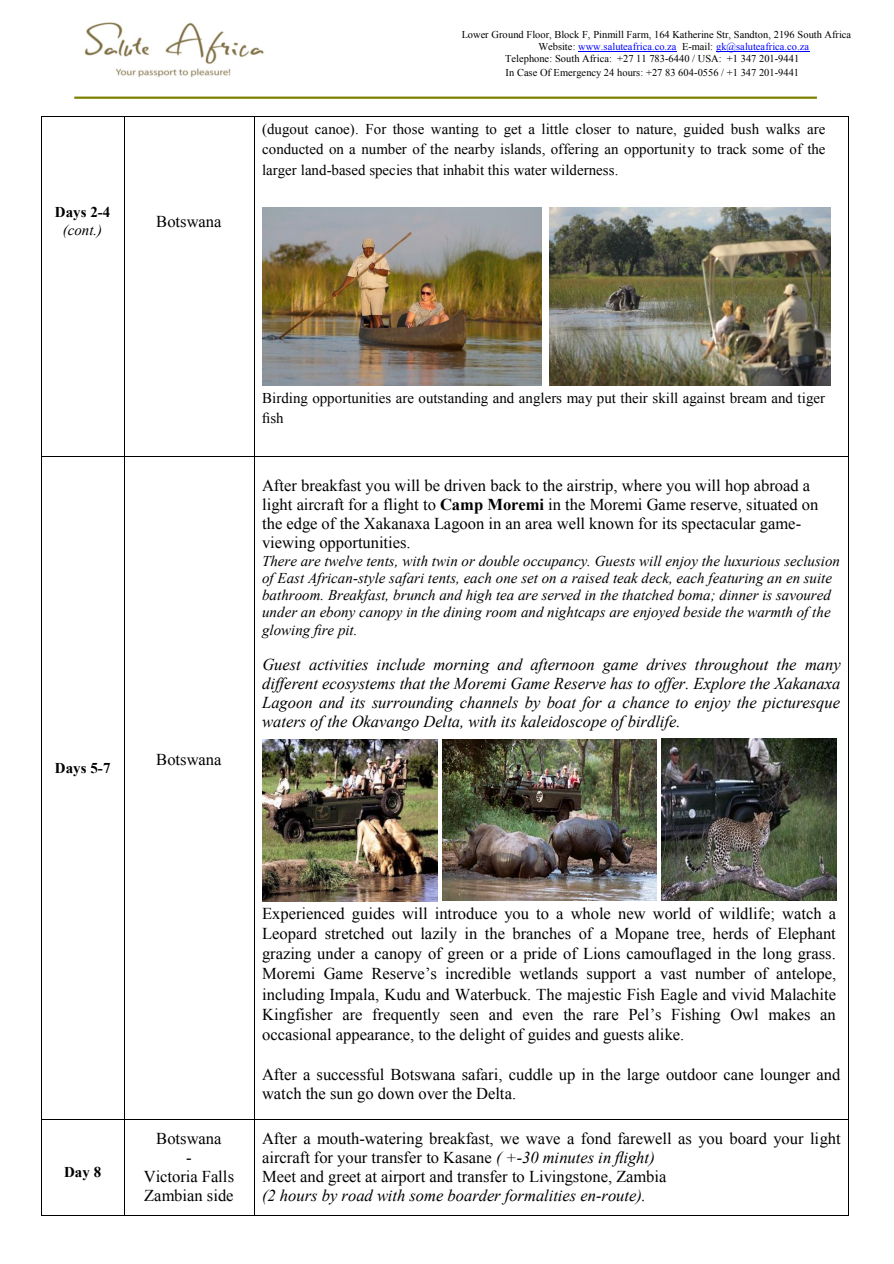
<style>
.page{position:relative;width:894px;height:1264px;background:#fff}
.page>*{position:absolute;margin:0;border:0;box-sizing:border-box;transform-origin:0 0}
.t1{font:16.5px/18.9px "Times New Roman";color:#000}
.t2{font:italic 16.5px/19px "Times New Roman";color:#000;text-align:justify}
.t3{font:italic 15px/17.2px "Times New Roman";color:#000}
.t4{font:15px/20.2px "Times New Roman";color:#000;text-align:justify}
.t5{font:700 15px "Times New Roman";color:#000}
.t6{font:10.5px "Times New Roman";color:#000}
.t7{font:10.5px "Times New Roman";color:#00f}
.s1{color:#000}
.s2{font-weight:700}
.s3{font-style:italic}
</style>
<div class="page">
<hr style="left:578px;top:51px;width:99px;height:1px;background:#00f">
<hr style="left:716px;top:51px;width:93px;height:1px;background:#00f">
<hr style="left:74px;top:97px;width:743px;height:2px;background:#808000">
<img style="left:84px;top:22px;width:180px;height:56px">
<hr style="left:42px;top:116px;width:82px;height:1px;background:#000">
<hr style="left:124px;top:116px;width:130px;height:1px;background:#000">
<hr style="left:254px;top:116px;width:594px;height:1px;background:#000">
<hr style="left:41px;top:117px;width:1px;height:339px;background:#000">
<hr style="left:124px;top:117px;width:1px;height:339px;background:#000">
<hr style="left:254px;top:117px;width:1px;height:339px;background:#000">
<hr style="left:848px;top:117px;width:1px;height:339px;background:#000">
<hr style="left:42px;top:456px;width:82px;height:1px;background:#000">
<hr style="left:124px;top:456px;width:130px;height:1px;background:#000">
<hr style="left:254px;top:456px;width:594px;height:1px;background:#000">
<hr style="left:41px;top:456px;width:1px;height:663px;background:#000">
<hr style="left:124px;top:456px;width:1px;height:663px;background:#000">
<hr style="left:254px;top:456px;width:1px;height:663px;background:#000">
<hr style="left:848px;top:456px;width:1px;height:663px;background:#000">
<hr style="left:42px;top:1119px;width:82px;height:1px;background:#000">
<hr style="left:124px;top:1119px;width:130px;height:1px;background:#000">
<hr style="left:254px;top:1119px;width:594px;height:1px;background:#000">
<hr style="left:41px;top:1120px;width:1px;height:94px;background:#000">
<hr style="left:42px;top:1214px;width:82px;height:1px;background:#000">
<hr style="left:124px;top:1120px;width:1px;height:94px;background:#000">
<hr style="left:124px;top:1214px;width:130px;height:1px;background:#000">
<hr style="left:254px;top:1120px;width:1px;height:94px;background:#000">
<hr style="left:254px;top:1214px;width:594px;height:1px;background:#000">
<hr style="left:848px;top:1120px;width:1px;height:94px;background:#000">
<img style="left:262px;top:207px;width:279px;height:179px">
<img style="left:550px;top:207px;width:280px;height:179px">
<img style="left:262px;top:739px;width:175px;height:162px">
<img style="left:443px;top:739px;width:214px;height:161px">
<img style="left:662px;top:738px;width:175px;height:162px">
<p class="t5" style="left:55px;top:207px;width:57px">Days 2-4</p>
<p class="t3" style="left:63px;top:222px;width:41px">(cont.)</p>
<p class="t1" style="left:156px;top:214px;width:67px">Botswana</p>
<p class="t6" style="left:462px;top:30px;width:391px">Lower Ground Floor, Block F, Pinmill Farm, 164 Katherine Str, Sandton, 2196 South Africa</p>
<p class="t7" style="left:538px;top:42px;width:272px"><span class="s1">Website:</span> www.saluteafrica.co.za <span class="s1">E-mail:</span> gk@saluteafrica.co.za</p>
<p class="t6" style="left:505px;top:54px;width:295px">Telephone: South Africa: +27 11 783-6440 / USA: +1 347 201-9441</p>
<p class="t6" style="left:506px;top:69px;width:295px">In Case Of Emergency 24 hours: +27 83 604-0556 / +1 347 201-9441</p>
<p class="t4" style="left:262px;top:120px;width:565px">(dugout canoe). For those wanting to get a little closer to nature, guided bush walks are conducted on a number of the nearby islands, offering an opportunity to track some of the larger land-based species that inhabit this water wilderness.</p>
<p class="t5" style="left:55px;top:762px;width:57px">Days 5-7</p>
<p class="t1" style="left:156px;top:752px;width:67px">Botswana</p>
<p class="t4" style="left:262px;top:389px;width:564px">Birding opportunities are outstanding and anglers may put their skill against bream and tiger fish</p>
<p class="t1" style="left:262px;top:477px;width:558px">After breakfast you will be driven back to the airstrip, where you will hop abroad a light aircraft for a flight to <span class="s2">Camp Moremi</span> in the Moremi Game reserve, situated on the edge of the Xakanaxa Lagoon in an area well known for its spectacular game&shy;viewing opportunities.</p>
<p class="t3" style="left:262px;top:553px;width:579px">There are twelve tents, with twin or double occupancy. Guests will enjoy the luxurious seclusion of East African-style safari tents, each one set on a raised teak deck, each featuring an en suite bathroom. Breakfast, brunch and high tea are served in the thatched boma; dinner is savoured under an ebony canopy in the dining room and nightcaps are enjoyed beside the warmth of the glowing fire pit.</p>
<p class="t2" style="left:262px;top:657px;width:580px">Guest activities include morning and afternoon game drives throughout the many different ecosystems that the Moremi Game Reserve has to offer. Explore the Xakanaxa Lagoon and its surrounding channels by boat for a chance to enjoy the picturesque waters of the Okavango Delta, with its kaleidoscope of birdlife.</p>
<p class="t5" style="left:64px;top:1167px;width:39px">Day 8</p>
<p class="t1" style="left:262px;top:904px;width:575px;line-height:20.2px;text-align:justify">Experienced guides will introduce you to a whole new world of wildlife; watch a Leopard stretched out lazily in the branches of a Mopane tree, herds of Elephant grazing under a canopy of green or a pride of Lions camouflaged in the long grass.<br>Moremi Game Reserve’s incredible wetlands support a vast number of antelope, including Impala, Kudu and Waterbuck. The majestic Fish Eagle and vivid Malachite Kingfisher are frequently seen and even the rare Pel’s Fishing Owl makes an occasional appearance, to the delight of guides and guests alike.</p>
<p class="t1" style="left:262px;top:1066px;width:580px">After a successful Botswana safari, cuddle up in the large outdoor cane lounger and watch the sun go down over the Delta.</p>
<p class="t1" style="left:144px;top:1130px;width:92px;text-align:center">Botswana<br>-<br>Victoria Falls<br>Zambian side</p>
<p class="t1" style="left:262px;top:1130px;width:580px">After a mouth-watering breakfast, we wave a fond farewell as you board your light aircraft for your transfer to Kasane <span class="s3">( +-30 minutes in flight)<br></span>Meet and greet at airport and transfer to Livingstone, Zambia</p>
<p class="t2" style="left:262px;top:1187px;width:385px">(2 hours by road with some boarder formalities en-route).</p>
</div>
